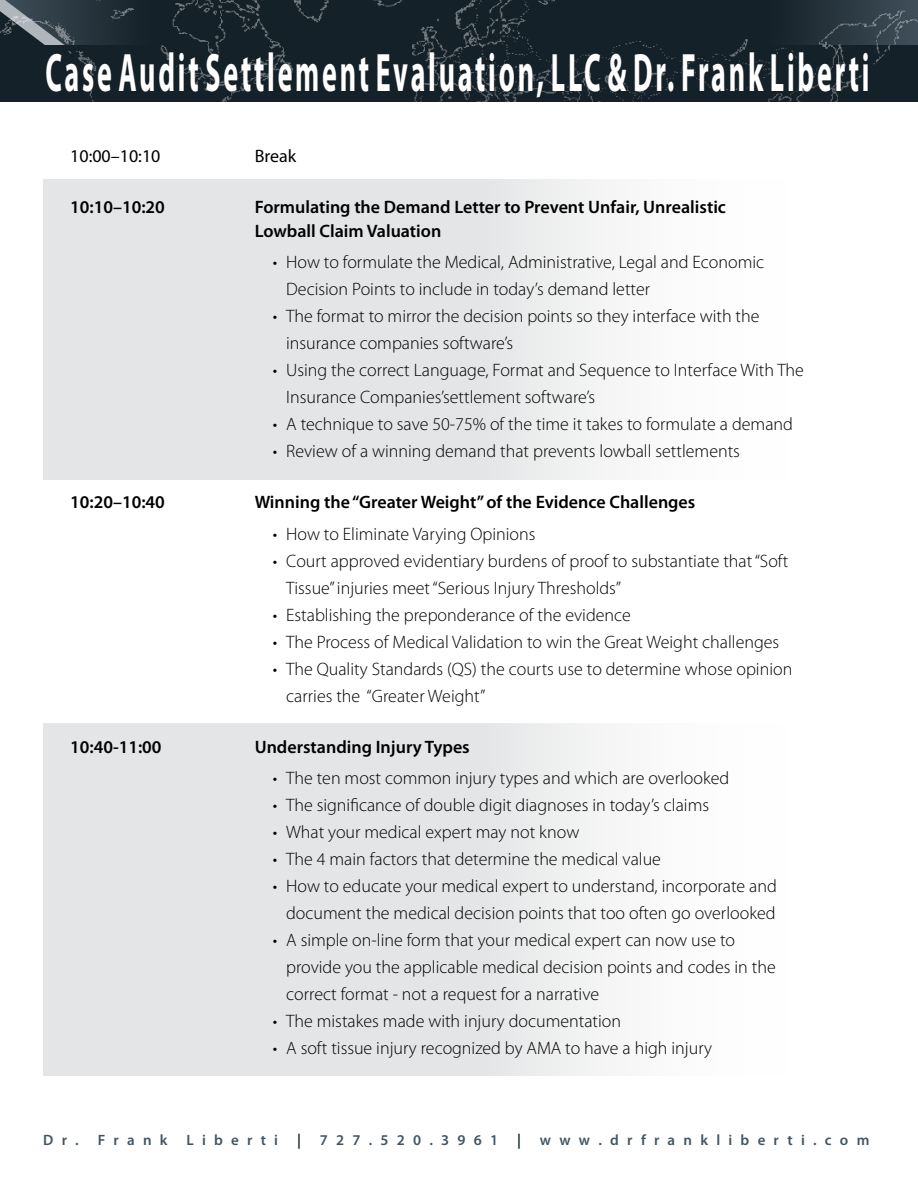
<style>
.page{position:relative;width:918px;height:1188px;background:#fff}
.page>*{position:absolute;margin:0;border:0;box-sizing:border-box;transform-origin:0 0}
.t1{font:700 54.45px "Myriad Pro";letter-spacing:.1em;color:#fff;scale:.52 1}
.Times_Bullets{font:300 18px/27px "Myriad Pro";color:#000}
.Times_Titles{font:600 18px/24px "Myriad Pro";color:#000}
.t2{font:18px "Myriad Pro";color:#000}
.t3{font:600 15px "Myriad Pro";letter-spacing:.55em;color:#455560}
.t4{font:600 15px "Myriad Pro";color:#152128}
</style>
<div class="page">
<img style="left:0;top:0;width:918px;height:102px">
<div style="left:64px;top:45px;width:20px;height:6px;background:#152128"></div>
<div style="left:45px;top:45px;width:19px;height:6px;background:#152128"></div>
<div style="left:43px;top:724px;width:765px;height:352px;background:linear-gradient(to right,#dcdddf,#fbfbfb)"></div>
<div style="left:43px;top:179px;width:765px;height:301px;background:linear-gradient(to right,#dcdddf,#fbfbfb)"></div>
<h1 class="t1" style="left:45px;top:37px;width:1586px">Case Audit Settlement Evaluation, LLC &amp; Dr. Frank Liberti</h1>
<p class="t2" style="left:70px;top:145px;width:92px">10:00–10:10</p>
<p class="t2" style="left:255px;top:145px;width:43px">Break</p>
<p class="Times_Titles" style="left:70px;top:195px;width:96px">10:10–10:20</p>
<p class="Times_Titles" style="left:255px;top:195px;width:473px">Formulating the Demand Letter to Prevent Unfair, Unrealistic<br>Lowball Claim Valuation</p>
<p class="Times_Bullets" style="left:286px;top:249px;width:480px;text-indent:-14px">• How to formulate the Medical, Administrative, Legal and Economic<br>Decision Points to include in today’s demand letter</p>
<p class="Times_Bullets" style="left:286px;top:303px;width:475px;text-indent:-14px">• The format to mirror the decision points so they interface with the insurance companies software’s</p>
<p class="Times_Bullets" style="left:286px;top:357px;width:519px;text-indent:-14px">• Using the correct Language, Format and Sequence to Interface With The<br>Insurance Companies’settlement software’s</p>
<p class="Times_Bullets" style="left:273px;top:411px;width:522px">• A technique to save 50-75% of the time it takes to formulate a demand</p>
<p class="Times_Bullets" style="left:273px;top:438px;width:469px">• Review of a winning demand that prevents lowball settlements</p>
<p class="Times_Titles" style="left:70px;top:490px;width:96px">10:20–10:40</p>
<p class="Times_Titles" style="left:255px;top:490px;width:442px">Winning the “Greater Weight” of the Evidence Challenges</p>
<p class="Times_Bullets" style="left:273px;top:520px;width:264px">• How to Eliminate Varying Opinions</p>
<p class="Times_Bullets" style="left:286px;top:547px;width:504px;text-indent:-14px">• Court approved evidentiary burdens of proof to substantiate that “Soft<br>Tissue” injuries meet “Serious Injury Thresholds”</p>
<p class="Times_Bullets" style="left:273px;top:601px;width:360px">• Establishing the preponderance of the evidence</p>
<p class="Times_Bullets" style="left:273px;top:628px;width:508px">• The Process of Medical Validation to win the Great Weight challenges</p>
<p class="Times_Bullets" style="left:286px;top:655px;width:508px;text-indent:-14px">• The Quality Standards (QS) the courts use to determine whose opinion carries the “Greater Weight”</p>
<p class="Times_Titles" style="left:70px;top:734px;width:93px">10:40-11:00</p>
<p class="Times_Titles" style="left:255px;top:734px;width:217px">Understanding Injury Types</p>
<p class="Times_Bullets" style="left:273px;top:764px;width:458px">• The ten most common injury types and which are overlooked</p>
<p class="Times_Bullets" style="left:273px;top:791px;width:438px">• The significance of double digit diagnoses in today’s claims</p>
<p class="Times_Bullets" style="left:273px;top:818px;width:308px">• What your medical expert may not know</p>
<p class="Times_Bullets" style="left:273px;top:845px;width:390px">• The 4 main factors that determine the medical value</p>
<p class="Times_Bullets" style="left:273px;top:872px;width:506px;text-align:right">• How to educate your medical expert to understand, incorporate and document the medical decision points that too often go overlooked</p>
<p class="Times_Bullets" style="left:286px;top:926px;width:491px;text-indent:-14px">• A simple on-line form that your medical expert can now use to provide you the applicable medical decision points and codes in the correct format - not a request for a narrative</p>
<p class="Times_Bullets" style="left:273px;top:1007px;width:350px">• The mistakes made with injury documentation</p>
<p class="Times_Bullets" style="left:273px;top:1034px;width:441px">• A soft tissue injury recognized by AMA to have a high injury</p>
<p class="t3" style="left:43px;top:1131px;width:126px">Dr. Frank</p>
<p class="t3" style="left:186px;top:1131px;width:93px">Liberti</p>
<p class="t4" style="left:297px;top:1131px;width:5px">|</p>
<p class="t3" style="left:320px;top:1131px;width:180px">727.520.3961</p>
<p class="t4" style="left:517px;top:1131px;width:5px">|</p>
<p class="t3" style="left:540px;top:1131px;width:331px">www.drfrankliberti.com</p>
</div>
